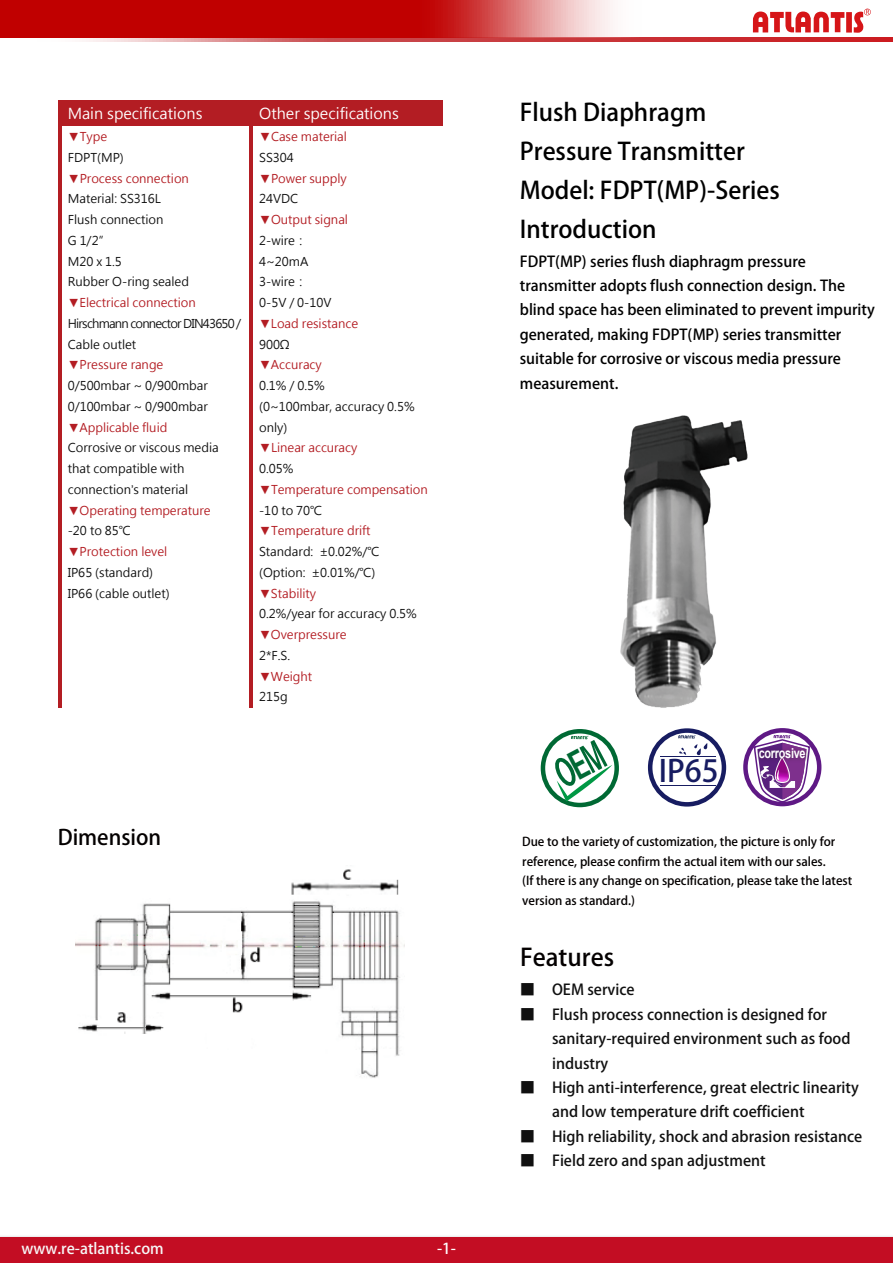
<style>
.page{position:relative;width:893px;height:1263px;background:#fff}
.page>*{position:absolute;margin:0;border:0;box-sizing:border-box;transform-origin:0 0}
.t1{font:700 30.15px "Adobe Fan Heiti Std";color:#171c61}
.t2{font:700 24px/39px "Adobe Fan Heiti Std";color:#000}
.t3{font:700 24px "Adobe Fan Heiti Std";color:#040000}
.t4{font:700 21.15px "Adobe Fan Heiti Std";color:#040000}
.t5{font:700 15px/24.5px "Adobe Fan Heiti Std";color:#101010}
.t6{font:700 15px/24.3px "Adobe Fan Heiti Std";color:#000}
.t7{font:15px "Microsoft Jheng Hei";color:#fff}
.t8{font:700 15px "Adobe Fan Heiti Std";color:#f7f7f7}
.t9{font:700 15px "Adobe Fan Heiti Std";color:#fff}
.t10{font:700 13.8px "Arial";letter-spacing:-.03em;color:#fff;scale:.79 1}
.t11{font:700 12.15px/19.5px "Adobe Fan Heiti Std";color:#040000}
.t12{font:12px/20.7px "Microsoft Jheng Hei";letter-spacing:-.005em;color:#101010}
.t13{font:12px "Microsoft Jheng Hei";letter-spacing:-.005em;color:#b31d23}
.t14{font:12px/20.7px "Microsoft Jheng Hei";letter-spacing:-.06em;color:#101010}
.s1{font-family:"Arial"}
</style>
<div class="page">
<div style="left:648px;top:728px;width:78px;height:78px;border:4px solid #171c61;border-radius:50%"></div>
<svg style="left:678px;top:735px;width:30px;height:21px"></svg>
<hr style="left:660px;top:756px;width:56px;height:1px;background:#171c61">
<hr style="left:660px;top:785px;width:56px;height:1px;background:#171c61">
<div style="left:743px;top:728px;width:78px;height:78px;border:4px solid #5f1985;border-radius:50%"></div>
<img style="left:811px;top:740px;width:2px;height:11px">
<svg style="left:753px;top:735px;width:58px;height:69px"></svg>
<div style="left:541px;top:729px;width:78px;height:78px;border:4px solid #006934;border-radius:50%"></div>
<div style="left:0;top:1237px;width:893px;height:26px;background:#c30d23"></div>
<svg style="left:753px;top:9px;width:118px;height:24px"></svg>
<img style="left:76px;top:869px;width:328px;height:209px">
<img style="left:620px;top:415px;width:128px;height:293px">
<div style="left:61px;top:100px;width:7px;height:26px;background:#b31d23"></div>
<div style="left:243px;top:100px;width:6px;height:26px;background:#b31d23"></div>
<div style="left:68px;top:100px;width:175px;height:26px;background:#b31d23"></div>
<div style="left:253px;top:100px;width:6px;height:26px;background:#b31d23"></div>
<div style="left:434px;top:100px;width:8px;height:26px;background:#b31d23"></div>
<div style="left:259px;top:100px;width:175px;height:26px;background:#b31d23"></div>
<hr style="left:58px;top:100px;width:3px;height:26px;background:#b31d23">
<hr style="left:249px;top:100px;width:4px;height:26px;background:#b31d23">
<hr style="left:58px;top:126px;width:3px;height:581px;background:#b31d23">
<hr style="left:249px;top:126px;width:4px;height:581px;background:#b31d23">
<svg style="left:86px;top:38px;width:807px;height:3px;background:#d05457"></svg>
<svg style="left:0;top:0;width:662px;height:38px;background:#cc3434"></svg>
<svg style="left:551px;top:736px;width:61px;height:65px"></svg>
<p class="t7" style="left:68px;top:104px;width:136px">Main specifications</p>
<p class="t7" style="left:259px;top:104px;width:141px">Other specifications</p>
<p class="t13" style="left:68px;top:129px;width:41px">▼Type</p>
<p class="t12" style="left:68px;top:147px;width:57px">FDPT(MP)</p>
<p class="t13" style="left:68px;top:171px;width:123px">▼Process connection</p>
<p class="t12" style="left:68px;top:189px;width:123px">Material: SS316L<br>Flush connection<br>G 1/2”<br>M20 x 1.5<br>Rubber O-ring sealed</p>
<p class="t13" style="left:68px;top:295px;width:130px">▼Electrical connection</p>
<p class="t14" style="left:68px;top:313px;width:175px">Hirschmann connector DIN43650 /<br>Cable outlet</p>
<p class="t13" style="left:68px;top:358px;width:97px">▼Pressure range</p>
<p class="t12" style="left:68px;top:375px;width:142px">0/500mbar ~ 0/900mbar<br>0/100mbar ~ 0/900mbar</p>
<p class="t13" style="left:68px;top:420px;width:101px">▼Applicable fluid</p>
<p class="t12" style="left:68px;top:438px;width:153px">Corrosive or viscous media that compatible with connection<span class="s1">’</span>s material</p>
<p class="t13" style="left:68px;top:503px;width:145px">▼Operating temperature</p>
<p class="t12" style="left:68px;top:521px;width:65px">-20 to 85℃</p>
<p class="t13" style="left:68px;top:544px;width:101px">▼Protection level</p>
<p class="t12" style="left:68px;top:562px;width:103px">IP65 (standard)<br>IP66 (cable outlet)</p>
<p class="t13" style="left:259px;top:129px;width:89px">▼Case material</p>
<p class="t12" style="left:259px;top:147px;width:36px">SS304</p>
<p class="t13" style="left:259px;top:171px;width:89px">▼Power supply</p>
<p class="t12" style="left:259px;top:189px;width:41px">24VDC</p>
<p class="t13" style="left:259px;top:212px;width:90px">▼Output signal</p>
<p class="t12" style="left:259px;top:230px;width:74px">2-wire：<br>4~20mA<br>3-wire：<br>0-5V / 0-10V</p>
<p class="t13" style="left:259px;top:316px;width:101px">▼Load resistance</p>
<p class="t12" style="left:259px;top:334px;width:32px">900Ω</p>
<p class="t13" style="left:259px;top:358px;width:64px">▼Accuracy</p>
<p class="t12" style="left:259px;top:375px;width:157px">0.1% / 0.5%<br>(0~100mbar, accuracy 0.5% only)</p>
<p class="t13" style="left:259px;top:440px;width:100px">▼Linear accuracy</p>
<p class="t12" style="left:259px;top:458px;width:36px">0.05%</p>
<p class="t13" style="left:259px;top:482px;width:170px">▼Temperature compensation</p>
<p class="t12" style="left:259px;top:500px;width:65px">-10 to 70℃</p>
<p class="t13" style="left:259px;top:523px;width:113px">▼Temperature drift</p>
<p class="t12" style="left:259px;top:541px;width:122px">Standard: ±0.02%/℃ (Option: ±0.01%/℃)</p>
<p class="t13" style="left:259px;top:586px;width:59px">▼Stability</p>
<p class="t12" style="left:259px;top:604px;width:159px">0.2%/year for accuracy 0.5%</p>
<p class="t13" style="left:259px;top:627px;width:89px">▼Overpressure</p>
<p class="t12" style="left:259px;top:645px;width:33px">2*F.S.</p>
<p class="t13" style="left:259px;top:669px;width:55px">▼Weight</p>
<p class="t12" style="left:259px;top:687px;width:30px">215g</p>
<h3 class="t4" style="left:58px;top:824px;width:105px">Dimension</h3>
<p class="t8" style="left:22px;top:1239px;width:144px">www.re-atlantis.com</p>
<p class="t9" style="left:437px;top:1239px;width:20px">-1-</p>
<h2 class="t2" style="left:520px;top:93px;width:262px">Flush Diaphragm<br>Pressure Transmitter<br>Model: FDPT(MP)-Series<br>Introduction</h2>
<p class="t6" style="left:520px;top:249px;width:356px">FDPT(MP) series flush diaphragm pressure transmitter adopts flush connection design. The blind space has been eliminated to prevent impurity generated, making FDPT(MP) series transmitter suitable for corrosive or viscous media pressure measurement.</p>
<h1 class="t1" style="left:659px;top:753px;width:61px">IP65</h1>
<p class="t10" style="left:759px;top:743px;width:61px">corrosive</p>
<p class="t11" style="left:522px;top:832px;width:331px">Due to the variety of customization, the picture is only for reference, please confirm the actual item with our sales.<br>(If there is any change on specification, please take the latest version as standard.)</p>
<h2 class="t3" style="left:520px;top:943px;width:95px">Features</h2>
<p class="t5" style="left:520px;top:978px;width:116px">■ OEM service</p>
<p class="t5" style="left:552px;top:1002px;width:300px;text-indent:-32px">■ Flush process connection is designed for sanitary-required environment such as food industry</p>
<p class="t5" style="left:552px;top:1076px;width:308px;text-indent:-32px">■ High anti-interference, great electric linearity and low temperature drift coefficient</p>
<p class="t5" style="left:520px;top:1124px;width:344px">■ High reliability, shock and abrasion resistance</p>
<p class="t5" style="left:520px;top:1149px;width:247px">■ Field zero and span adjustment</p>
</div>
